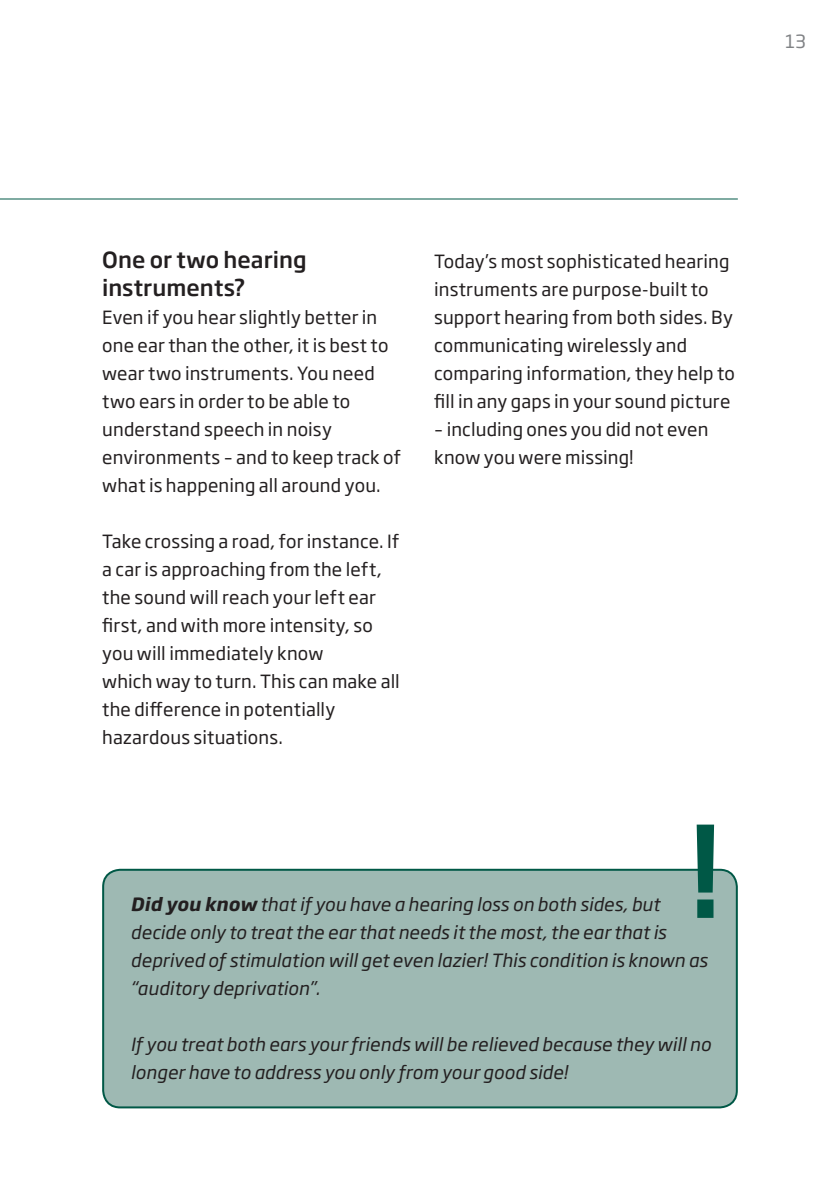
<style>
.page{position:relative;width:840px;height:1191px;background:#fff}
.page>*{position:absolute;margin:0;border:0;box-sizing:border-box;transform-origin:0 0}
.t1{font:500 120px "Soho Gothic Pro";color:#005846}
.t2{font:500 22px/28px "Soho Gothic Pro";color:#231f20}
.t3{font:18px/28px "Soho Gothic Pro";letter-spacing:.01em;color:#231f20}
.t4{font:italic 18px/28px "Soho Gothic Pro";letter-spacing:.01em;color:#231f20}
.t5{font:18px "Soho Gothic Pro";color:#808285}
.s1{font-weight:700}
</style>
<div class="page">
<div style="left:103px;top:871px;width:633px;height:236px;background:#9eb9b3"></div>
<div style="left:102px;top:868px;width:635px;height:240px;border:2px solid #005846;border-radius:17px"></div>
<hr style="left:0;top:198px;width:737px;height:1px;background:#005846">
<p class="t5" style="left:784px;top:28px;width:22px">13</p>
<p class="t2" style="left:102px;top:244px;width:206px">One or two hearing instruments?</p>
<p class="t3" style="left:102px;top:302px;width:300px">Even if you hear slightly better in one ear than the other, it is best to wear two instruments. You need two ears in order to be able to understand speech in noisy environments – and to keep track of what is happening all around you.</p>
<p class="t3" style="left:102px;top:526px;width:299px">Take crossing a road, for instance. If a car is approaching from the left, the sound will reach your left ear first, and with more intensity, so you will immediately know<br>which way to turn. This can make all the difference in potentially hazardous situations.</p>
<p class="t3" style="left:434px;top:246px;width:302px">Today’s most sophisticated hearing instruments are purpose-built to support hearing from both sides. By communicating wirelessly and comparing information, they help to fill in any gaps in your sound picture</p>
<p class="t3" style="left:434px;top:415px;width:276px">– including ones you did not even know you were missing!</p>
<h1 class="t1" style="left:687px;top:779px;width:38px">!</h1>
<p class="t4" style="left:130px;top:917px;width:578px">decide only to treat the ear that needs it the most, the ear that is deprived of stimulation will get even lazier! This condition is known as “auditory deprivation”.</p>
<p class="t4" style="left:130px;top:1029px;width:581px">If you treat both ears your friends will be relieved because they will no longer have to address you only from your good side!</p>
<p class="t4" style="left:130px;top:889px;width:530px"><span class="s1">Did you know</span> that if you have a hearing loss on both sides, but</p>
</div>
